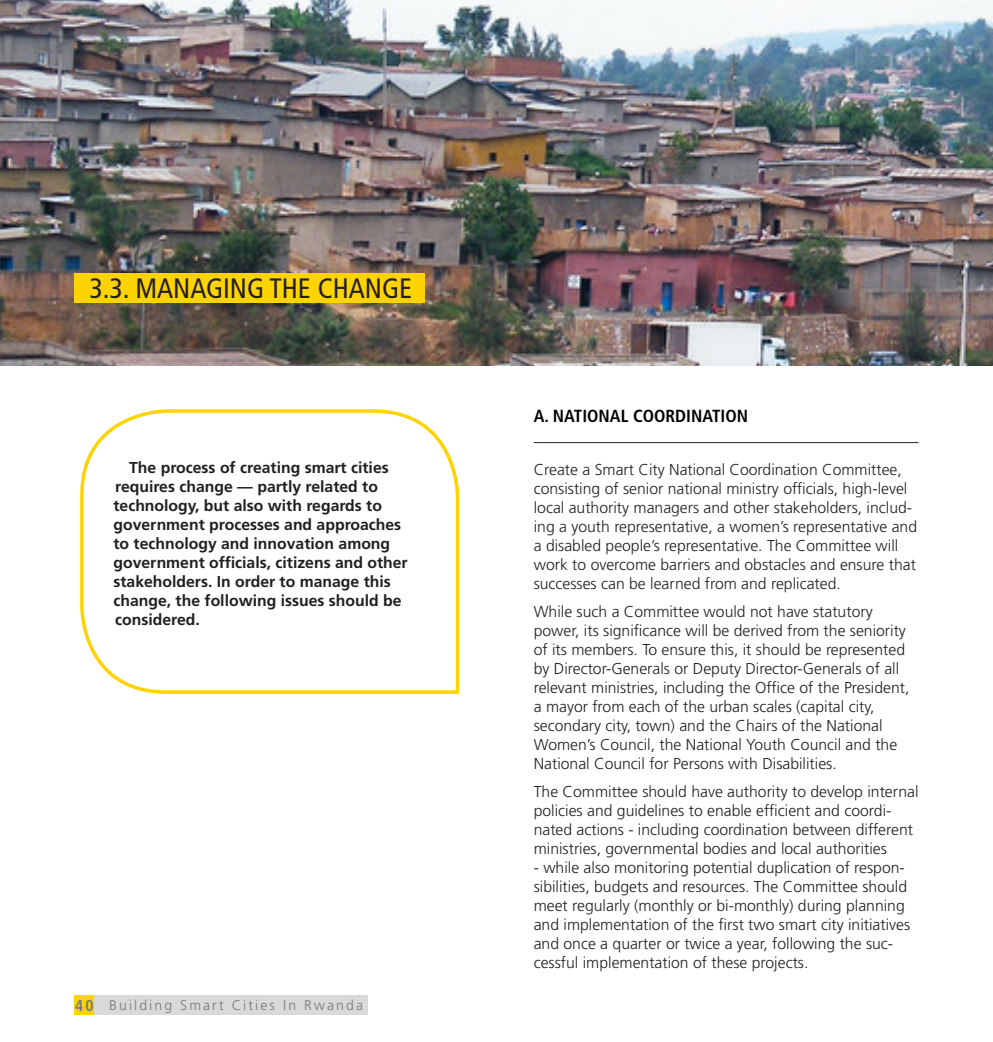
<style>
.page{position:relative;width:993px;height:1042px;background:#fff}
.page>*{position:absolute;margin:0;border:0;box-sizing:border-box;transform-origin:0 0}
.t1{font:condensed 28px "Frutiger LT Std";color:#231f20}
.t2{font:700 condensed 17.5px "Frutiger LT Std";color:#000}
.I-_BLACK{font:300 15.75px/18.9px "Frutiger LT Std";color:#231f20}
.I-_BOLD{font:700 15.75px/18.9px "Frutiger LT Std";color:#231f20}
.t3{font:300 14px "Frutiger LT Std";letter-spacing:.15em;color:#73797c}
.s1{font-weight:700;font-stretch:condensed;font-size:15.75px}
</style>
<div class="page">
<img style="left:0;top:0;width:992px;height:365px">
<div style="left:74px;top:995px;width:20px;height:19px;background:#fed303"></div>
<div style="left:94px;top:995px;width:273px;height:19px;background:#d9d9d9"></div>
<div style="left:74px;top:273px;width:350px;height:30px;background:#fed303"></div>
<svg style="left:80px;top:409px;width:380px;height:285px"></svg>
<hr style="left:533px;top:442px;width:385px;height:1px;background:#231f20">
<p class="t1" style="left:89px;top:272px;width:324px">3.3. MANAGING THE CHANGE</p>
<p class="I-_BOLD" style="left:113px;top:458px;width:296px;text-indent:16px">The process of creating smart cities requires change — partly related to technology, but also with regards to government processes and approaches to technology and innovation among government officials, citizens and other stakeholders. In order to manage this change, the following issues should be considered.</p>
<p class="t3" style="left:75px;top:997px;width:289px"><span class="s1">40</span> Building Smart Cities In Rwanda</p>
<p class="t2" style="left:533px;top:406px;width:216px">A. NATIONAL COORDINATION</p>
<p class="I-_BLACK" style="left:533px;top:460px;width:385px">Create a Smart City National Coordination Committee, consisting of senior national ministry officials, high-level local authority managers and other stakeholders, includ&shy;ing a youth representative, a women’s representative and a disabled people’s representative. The Committee will work to overcome barriers and obstacles and ensure that successes can be learned from and replicated.</p>
<p class="I-_BLACK" style="left:533px;top:603px;width:377px">While such a Committee would not have statutory power, its significance will be derived from the seniority of its members. To ensure this, it should be represented by Director-Generals or Deputy Director-Generals of all relevant ministries, including the Office of the President, a mayor from each of the urban scales (capital city, secondary city, town) and the Chairs of the National Women’s Council, the National Youth Council and the National Council for Persons with Disabilities.</p>
<p class="I-_BLACK" style="left:533px;top:783px;width:386px">The Committee should have authority to develop internal policies and guidelines to enable efficient and coordi&shy;nated actions - including coordination between different ministries, governmental bodies and local authorities</p>
<p class="I-_BLACK" style="left:533px;top:858px;width:378px">- while also monitoring potential duplication of respon&shy;sibilities, budgets and resources. The Committee should meet regularly (monthly or bi-monthly) during planning and implementation of the first two smart city initiatives and once a quarter or twice a year, following the suc&shy;cessful implementation of these projects.</p>
</div>
